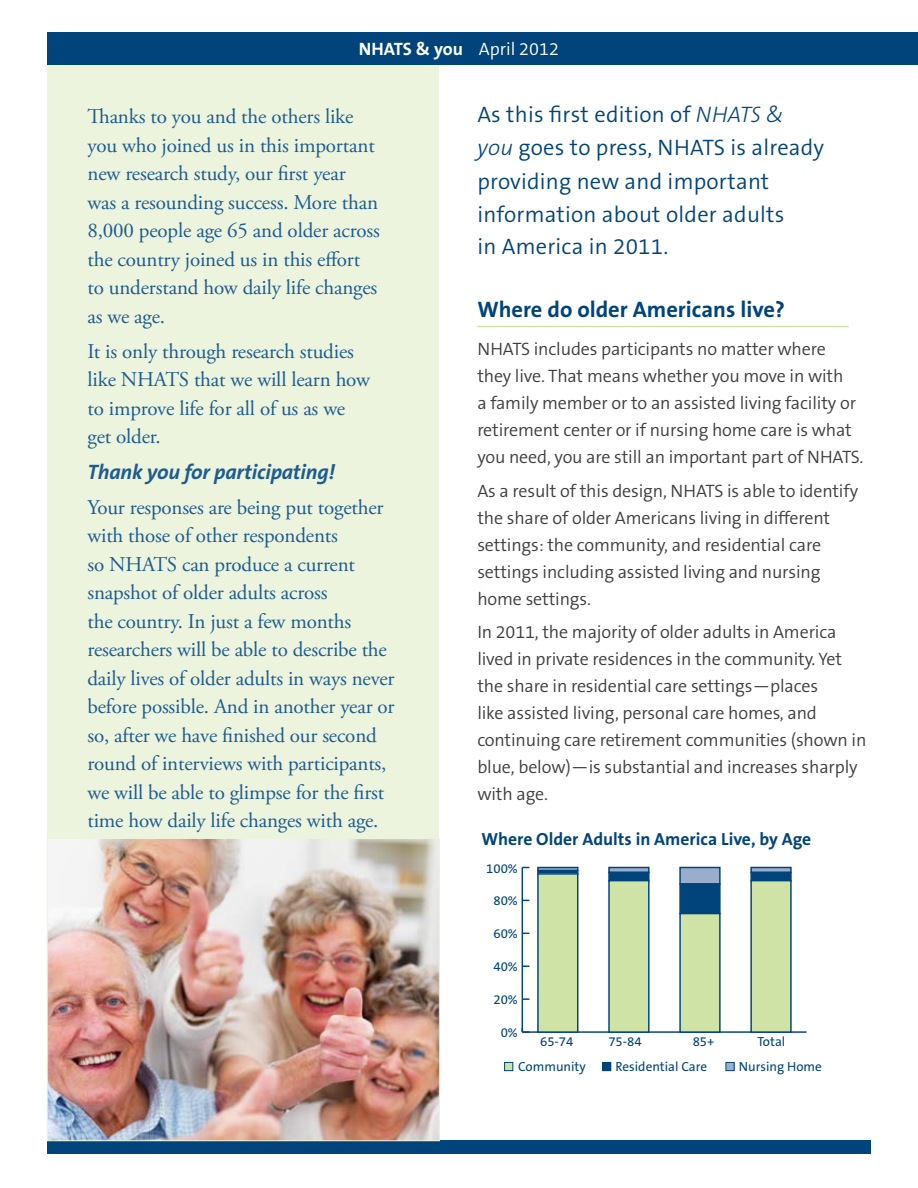
<style>
.page{position:relative;width:918px;height:1188px;background:#fff}
.page>*{position:absolute;margin:0;border:0;box-sizing:border-box;transform-origin:0 0}
.Body{font:300 22.5px/33px "The Sans B4";letter-spacing:.01em;color:#00447b}
.t1{font:700 22.5px "The Sans B7";color:#00447b}
.Body-2{font:21px/28.5px "Adobe Garamond Pro";letter-spacing:-.01em;color:#1e5b8f}
.Body-3{font:italic 700 21px "The Sans B7";letter-spacing:-.01em;color:#1e5b8f}
.Body-4{font:300 18px/27px "The Sans B4";letter-spacing:-.01em;color:#3e3e3f}
.t2{font:700 18px "The Sans B7";letter-spacing:-.005em;color:#fff}
.t3{font:700 17.55px "The Sans B7";color:#00447b}
.t4{font:13.2px/24.3px "The Sans B5 Plain";color:#00447b}
.s1{font-family:"The Sans B4";font-weight:300}
.s2{font-family:"The Sans B3";font-style:italic}
</style>
<div class="page">
<div style="left:47px;top:1141px;width:824px;height:13px;background:#00447b"></div>
<div style="left:47px;top:32px;width:824px;height:33px;background:#00447b"></div>
<div style="left:47px;top:65px;width:392px;height:1076px;background:#ecf4de"></div>
<hr style="left:477px;top:326px;width:372px;height:1px;background:#cfe3a6">
<hr style="left:522px;top:1031px;width:285px;height:2px;background:#00447b">
<hr style="left:522px;top:867px;width:1px;height:165px;background:#00447b">
<svg style="left:523px;top:998px;width:6px;height:2px"></svg>
<div style="left:537px;top:867px;width:41px;height:4px;border:1px solid #00447b"></div>
<div style="left:609px;top:867px;width:40px;height:5px;background:#9badcc"></div>
<div style="left:608px;top:867px;width:42px;height:6px;border:1px solid #00447b"></div>
<div style="left:680px;top:867px;width:40px;height:17px;background:#9badcc"></div>
<div style="left:679px;top:867px;width:42px;height:18px;border:1px solid #00447b"></div>
<div style="left:751px;top:867px;width:40px;height:5px;background:#9badcc"></div>
<div style="left:750px;top:867px;width:42px;height:6px;border:1px solid #00447b"></div>
<hr style="left:538px;top:871px;width:40px;height:3px;background:#00447b">
<div style="left:537px;top:870px;width:41px;height:5px;border:1px solid #00447b"></div>
<div style="left:609px;top:872px;width:40px;height:9px;background:#00447b"></div>
<div style="left:608px;top:872px;width:42px;height:9px;border:1px solid #00447b"></div>
<div style="left:680px;top:884px;width:40px;height:30px;background:#00447b"></div>
<div style="left:679px;top:883px;width:42px;height:31px;border:1px solid #00447b"></div>
<div style="left:751px;top:872px;width:40px;height:9px;background:#00447b"></div>
<div style="left:750px;top:872px;width:42px;height:9px;border:1px solid #00447b"></div>
<div style="left:538px;top:874px;width:40px;height:158px;background:#cfe3a6"></div>
<div style="left:537px;top:873px;width:41px;height:160px;border:1px solid #00447b"></div>
<div style="left:609px;top:881px;width:40px;height:151px;background:#cfe3a6"></div>
<div style="left:608px;top:880px;width:42px;height:153px;border:1px solid #00447b"></div>
<div style="left:680px;top:914px;width:40px;height:118px;background:#cfe3a6"></div>
<div style="left:679px;top:913px;width:42px;height:120px;border:1px solid #00447b"></div>
<div style="left:751px;top:881px;width:40px;height:151px;background:#cfe3a6"></div>
<div style="left:750px;top:880px;width:42px;height:153px;border:1px solid #00447b"></div>
<div style="left:726px;top:1062px;width:8px;height:9px;background:#9badcc"></div>
<div style="left:726px;top:1062px;width:8px;height:9px;border:1px solid #00447b"></div>
<div style="left:603px;top:1062px;width:8px;height:9px;background:#00447b"></div>
<div style="left:602px;top:1062px;width:9px;height:9px;border:1px solid #00447b"></div>
<div style="left:505px;top:1062px;width:8px;height:9px;background:#cfe3a6"></div>
<div style="left:504px;top:1062px;width:9px;height:9px;border:1px solid #00447b"></div>
<div style="left:842px;top:32px;width:76px;height:33px;background:#00447b"></div>
<img style="left:49px;top:840px;width:389px;height:299px">
<div style="left:47px;top:838px;width:393px;height:303px;border:1px solid #ecf4de"></div>
<p class="t2" style="left:359px;top:40px;width:202px">NHATS &amp; you <span class="s1">April 2012</span></p>
<p class="Body-2" style="left:87px;top:103px;width:294px">Thanks to you and the others like you who joined us in this important new research study, our first year<br>was a resounding success. More than<br>8,000 people age 65 and older across the country joined us in this effort to understand how daily life changes as we age.</p>
<p class="Body-2" style="left:87px;top:338px;width:284px">It is only through research studies like NHATS that we will learn how to improve life for all of us as we get older.</p>
<p class="Body-3" style="left:87px;top:460px;width:249px">Thank you for participating!</p>
<p class="Body-2" style="left:87px;top:494px;width:309px">Your responses are being put together with those of other respondents<br>so NHATS can produce a current snapshot of older adults across<br>the country. In just a few months researchers will be able to describe the daily lives of older adults in ways never before possible. And in another year or so, after we have finished our second round of interviews with participants, we will be able to glimpse for the first time how daily life changes with age.</p>
<p class="Body" style="left:477px;top:99px;width:348px">As this first edition of <span class="s2">NHATS &amp; you</span> goes to press, NHATS is already providing new and important information about older adults<br>in America in 2011.</p>
<h2 class="t1" style="left:477px;top:297px;width:309px">Where do older Americans live?</h2>
<p class="Body-4" style="left:477px;top:336px;width:387px">NHATS includes participants no matter where they live. That means whether you move in with<br>a family member or to an assisted living facility or retirement center or if nursing home care is what you need, you are still an important part of NHATS.</p>
<p class="Body-4" style="left:477px;top:478px;width:382px">As a result of this design, NHATS is able to identify the share of older Americans living in different settings: the community, and residential care settings including assisted living and nursing home settings.</p>
<p class="Body-4" style="left:477px;top:619px;width:391px">In 2011, the majority of older adults in America lived in private residences in the community. Yet the share in residential care settings—places<br>like assisted living, personal care homes, and continuing care retirement communities (shown in blue, below)—is substantial and increases sharply with age.</p>
<p class="t3" style="left:481px;top:830px;width:331px">Where Older Adults in America Live, by Age</p>
<p class="t4" style="left:486px;top:856px;width:33px">100%</p>
<p class="t4" style="left:493px;top:889px;width:26px">80%</p>
<p class="t4" style="left:493px;top:922px;width:26px">60%</p>
<p class="t4" style="left:493px;top:955px;width:26px">40%</p>
<p class="t4" style="left:493px;top:988px;width:26px">20%</p>
<p class="t4" style="left:501px;top:1021px;width:19px">0%</p>
<p class="t4" style="left:518px;top:1030px;width:69px;text-indent:22px">65-74<br>Community</p>
<p class="t4" style="left:608px;top:1030px;width:35px">75-84</p>
<p class="t4" style="left:693px;top:1030px;width:23px">85+</p>
<p class="t4" style="left:757px;top:1030px;width:29px">Total</p>
<p class="t4" style="left:616px;top:1054px;width:93px">Residential Care</p>
<p class="t4" style="left:739px;top:1054px;width:85px">Nursing Home</p>
</div>
